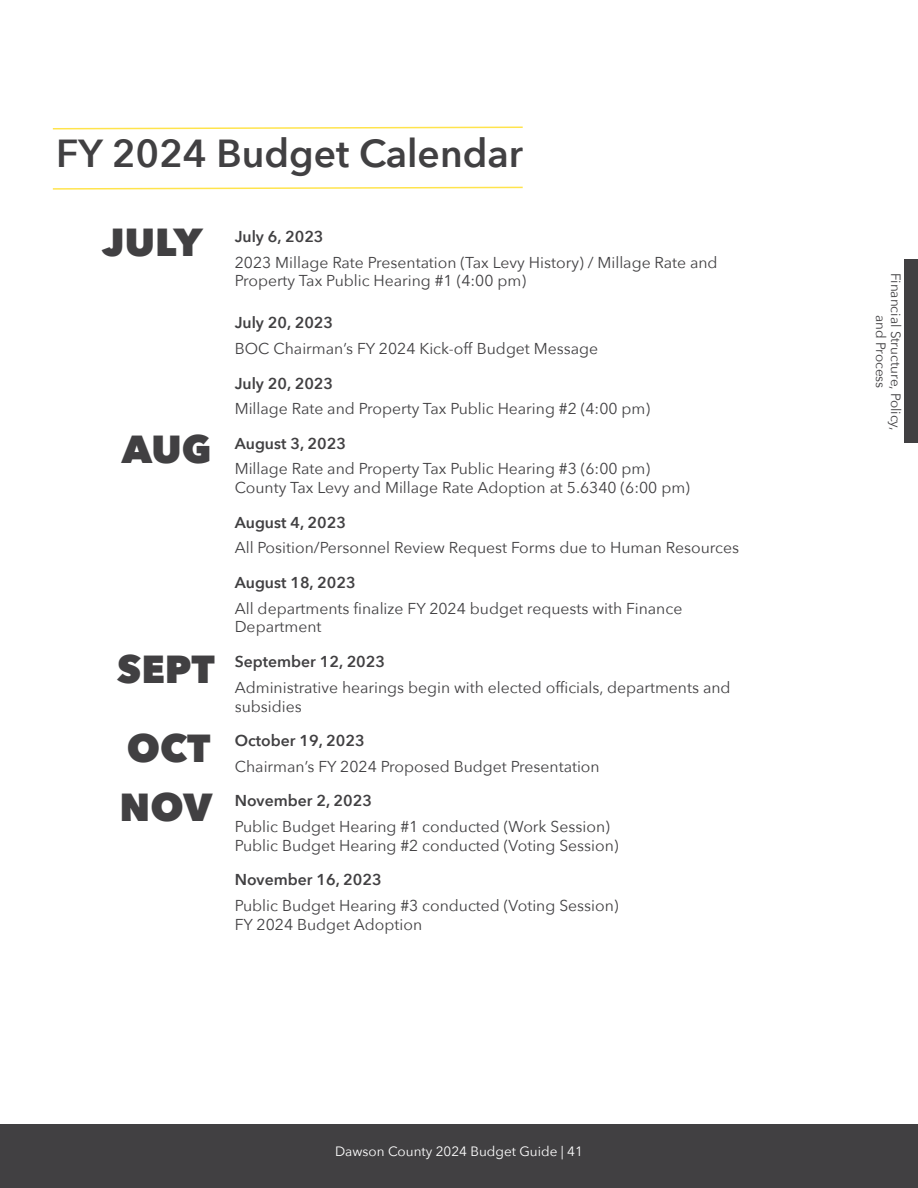
<style>
.page{position:relative;width:918px;height:1188px;background:#fff}
.page>*{position:absolute;margin:0;border:0;box-sizing:border-box;transform-origin:0 0}
.t1{font:600 39px "Avenir Next";color:#414042}
.t2{font:800 39px/59.2px "Avenir Next";color:#414042}
.t3{font:15.75px/18.9px "Avenir Next";color:#414042}
.t4{font:600 15.75px "Avenir Next";color:#414042}
.t5{font:13.5px/15px "Avenir Next";color:#414042;text-align:center}
.t6{font:13.5px "Avenir Next";color:#fff}
</style>
<div class="page">
<div style="left:0;top:1124px;width:918px;height:64px;background:#414042"></div>
<svg style="left:52px;top:126px;width:471px;height:4px"></svg>
<svg style="left:52px;top:186px;width:471px;height:4px"></svg>
<div style="left:904px;top:259px;width:14px;height:184px;background:#414042"></div>
<h1 class="t1" style="left:56px;top:120px;width:468px">FY 2024 Budget Calendar</h1>
<h1 class="t2" style="left:103px;top:213px;width:101px">JULY</h1>
<p class="t4" style="left:235px;top:223px;width:90px">July 6, 2023</p>
<p class="t3" style="left:235px;top:252px;width:484px">2023 Millage Rate Presentation (Tax Levy History) / Millage Rate and<br>Property Tax Public Hearing #1 (4:00 pm)</p>
<p class="t4" style="left:235px;top:309px;width:100px">July 20, 2023</p>
<p class="t3" style="left:235px;top:338px;width:365px">BOC Chairman’s FY 2024 Kick-off Budget Message</p>
<p class="t4" style="left:235px;top:370px;width:100px">July 20, 2023</p>
<p class="t3" style="left:235px;top:399px;width:417px">Millage Rate and Property Tax Public Hearing #2 (4:00 pm)</p>
<p class="t4" style="left:235px;top:430px;width:113px">August 3, 2023</p>
<p class="t3" style="left:235px;top:459px;width:457px">Millage Rate and Property Tax Public Hearing #3 (6:00 pm)<br>County Tax Levy and Millage Rate Adoption at 5.6340 (6:00 pm)</p>
<p class="t4" style="left:235px;top:509px;width:113px">August 4, 2023</p>
<p class="t3" style="left:235px;top:538px;width:506px">All Position/Personnel Review Request Forms due to Human Resources</p>
<p class="t4" style="left:235px;top:569px;width:122px">August 18, 2023</p>
<p class="t3" style="left:235px;top:598px;width:449px">All departments finalize FY 2024 budget requests with Finance<br>Department</p>
<p class="t4" style="left:235px;top:648px;width:152px">September 12, 2023</p>
<p class="t3" style="left:235px;top:677px;width:497px">Administrative hearings begin with elected officials, departments and subsidies</p>
<p class="t4" style="left:235px;top:727px;width:131px">October 19, 2023</p>
<p class="t3" style="left:235px;top:756px;width:367px">Chairman’s FY 2024 Proposed Budget Presentation</p>
<p class="t4" style="left:235px;top:787px;width:139px">November 2, 2023</p>
<p class="t3" style="left:235px;top:816px;width:385px">Public Budget Hearing #1 conducted (Work Session)<br>Public Budget Hearing #2 conducted (Voting Session)</p>
<p class="t4" style="left:235px;top:866px;width:148px">November 16, 2023</p>
<p class="t3" style="left:235px;top:895px;width:385px">Public Budget Hearing #3 conducted (Voting Session)<br>FY 2024 Budget Adoption</p>
<h1 class="t2" style="left:122px;top:419px;width:91px">AUG</h1>
<h1 class="t2" style="left:117px;top:639px;width:99px">SEPT</h1>
<h1 class="t2" style="left:120px;top:718px;width:94px">OCT<br>NOV</h1>
<p class="t6" style="left:335px;top:1140px;width:249px">Dawson County 2024 Budget Guide | 41</p>
<p class="t5" style="left:904px;top:273px;width:160px;rotate:90deg">Financial Structure, Policy, and Process</p>
</div>
